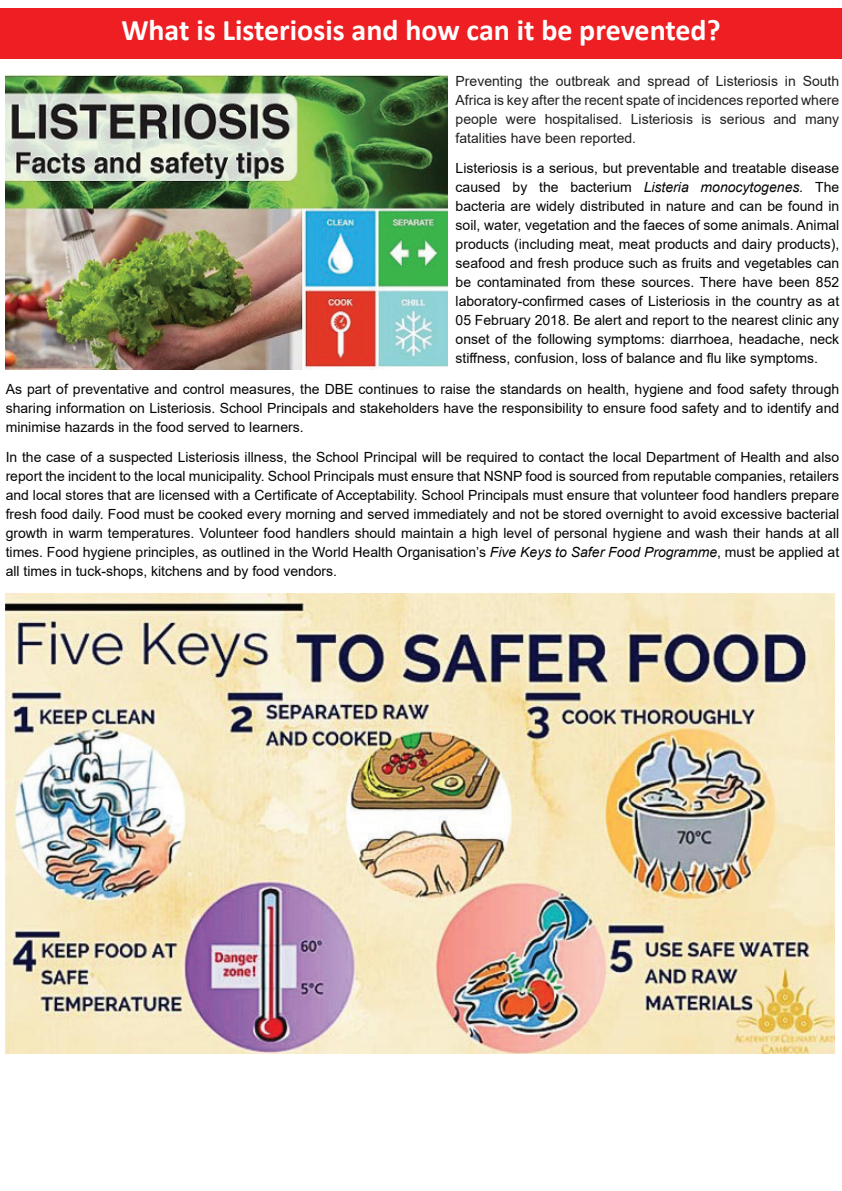
<style>
.page{position:relative;width:842px;height:1191px;background:#fff}
.page>*{position:absolute;margin:0;border:0;box-sizing:border-box;transform-origin:0 0}
.t1{font:700 30px "Calibri";color:#fff}
.t2{font:14px/19px "Arial";color:#040503;text-align:justify}
.t3{font:14px/19px "Arial";color:#231f20;text-align:justify}
.s1{font-style:italic}
</style>
<div class="page">
<div style="left:0;top:9px;width:842px;height:50px;background:#ee1f23"></div>
<img style="left:6px;top:76px;width:441px;height:293px">
<img style="left:6px;top:593px;width:829px;height:460px">
<h1 class="t1" style="left:121px;top:8px;width:601px">What is Listeriosis and how can it be prevented?</h1>
<p class="t3" style="left:456px;top:71px;width:385px">Preventing the outbreak and spread of Listeriosis in South Africa is key after the recent spate of incidences reported where people were hospitalised. Listeriosis is serious and many fatalities have been reported.</p>
<p class="t2" style="left:456px;top:159px;width:385px">Listeriosis is a serious, but preventable and treatable disease caused by the bacterium <span class="s1">Listeria monocytogenes.</span> The bacteria are widely distributed in nature and can be found in soil, water, vegetation and the faeces of some animals. Animal products (including meat, meat products and dairy products), seafood and fresh produce such as fruits and vegetables can be contaminated from these sources. There have been 852 laboratory-confirmed cases of Listeriosis in the country as at 05 February 2018. Be alert and report to the nearest clinic any onset of the following symptoms: diarrhoea, headache, neck stiffness, confusion, loss of balance and flu like symptoms.</p>
<p class="t2" style="left:6px;top:379px;width:835px">As part of preventative and control measures, the DBE continues to raise the standards on health, hygiene and food safety through sharing information on Listeriosis. School Principals and stakeholders have the responsibility to ensure food safety and to identify and minimise hazards in the food served to learners.</p>
<p class="t2" style="left:6px;top:447px;width:835px">In the case of a suspected Listeriosis illness, the School Principal will be required to contact the local Department of Health and also report the incident to the local municipality. School Principals must ensure that NSNP food is sourced from reputable companies, retailers and local stores that are licensed with a Certificate of Acceptability. School Principals must ensure that volunteer food handlers prepare fresh food daily. Food must be cooked every morning and served immediately and not be stored overnight to avoid excessive bacterial growth in warm temperatures. Volunteer food handlers should maintain a high level of personal hygiene and wash their hands at all times. Food hygiene principles, as outlined in the World Health Organisation’s <span class="s1">Five Keys to Safer Food Programme</span>, must be applied at all times in tuck-shops, kitchens and by food vendors.</p>
</div>
